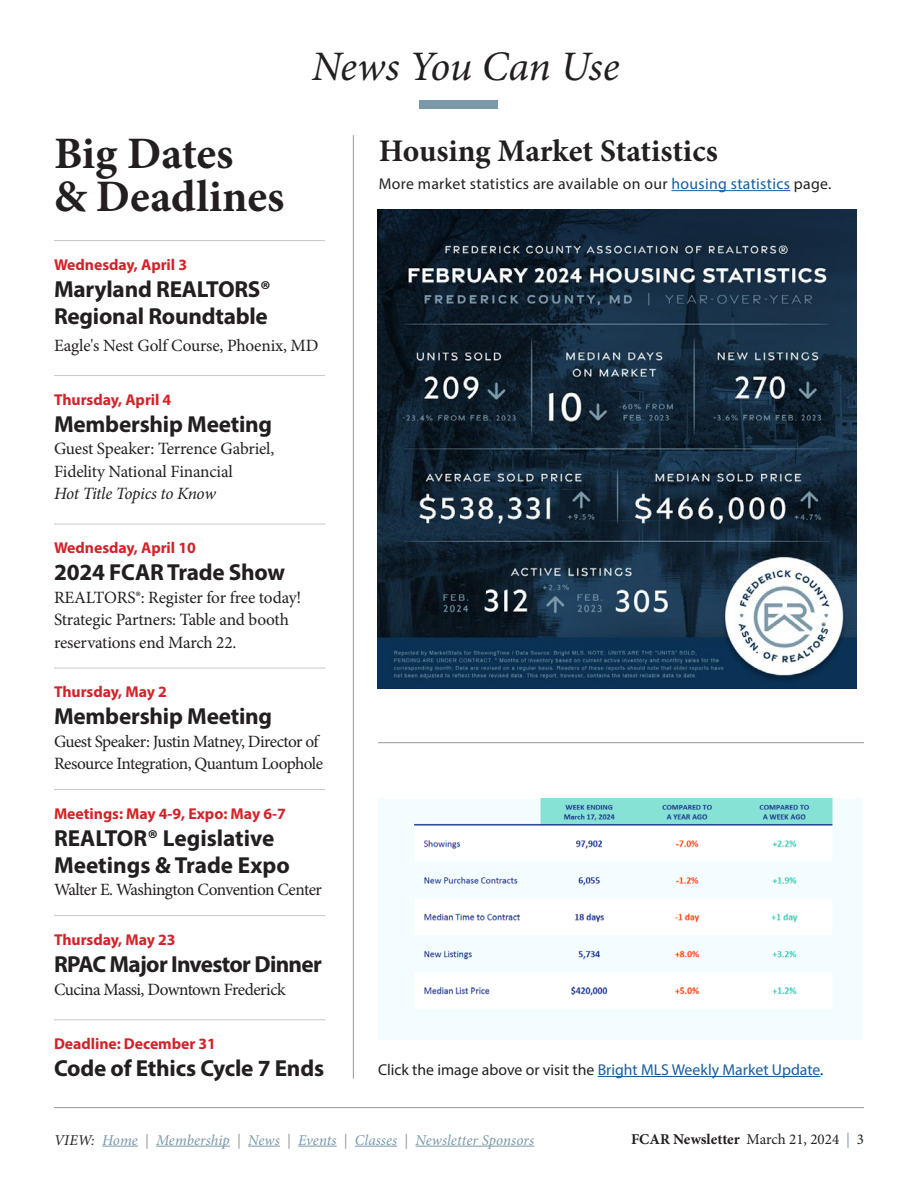
<style>
.page{position:relative;width:918px;height:1188px;background:#fff}
.page>*{position:absolute;margin:0;border:0;box-sizing:border-box;transform-origin:0 0}
.t1{font:700 45px/43.5px "Minion Pro";color:#231f20}
.t2{font:italic 42px "Minion Pro";letter-spacing:-.01em;color:#231f20}
.t3{font:700 31.5px "Minion Pro";letter-spacing:-.005em;color:#231f20}
.t4{font:700 23.25px/27px "Myriad Pro";letter-spacing:-.01em;color:#231f20}
.t5{font:700 23.25px "Myriad Pro";letter-spacing:-.03em;color:#231f20}
.t6{font:17.25px/22.5px "Minion Pro";letter-spacing:-.02em;color:#231f20}
.t7{font:italic 17.25px "Minion Pro";letter-spacing:-.02em;color:#231f20}
.t8{font:700 15.75px "Myriad Pro";letter-spacing:-.005em;color:#d1232a}
.t9{font:15.75px "Myriad Pro";letter-spacing:.015em;color:#231f20}
.t10{font:italic 15px "Minion Pro";letter-spacing:.005em;color:#7b98a9}
.t11{font:700 15px "Minion Pro";color:#231f20}
.s1{color:#175d9e}
.s2{color:#231f20}
.s3{color:#939598}
.s4{font-weight:400}
.s5{font-weight:400;color:#7b98a9}
</style>
<div class="page">
<hr style="left:54px;top:1107px;width:810px;height:1px;background:#939598">
<hr style="left:102px;top:1146px;width:36px;height:1px;background:#7b98a9">
<hr style="left:156px;top:1146px;width:74px;height:1px;background:#7b98a9">
<hr style="left:248px;top:1146px;width:32px;height:1px;background:#7b98a9">
<hr style="left:298px;top:1146px;width:39px;height:1px;background:#7b98a9">
<hr style="left:355px;top:1146px;width:42px;height:1px;background:#7b98a9">
<hr style="left:415px;top:1146px;width:119px;height:1px;background:#7b98a9">
<div style="left:420px;top:101px;width:78px;height:8px;background:#7b98a9"></div>
<hr style="left:54px;top:240px;width:271px;height:1px;background:#c7c8ca">
<hr style="left:54px;top:375px;width:271px;height:1px;background:#c7c8ca">
<hr style="left:54px;top:524px;width:271px;height:1px;background:#c7c8ca">
<hr style="left:54px;top:668px;width:271px;height:1px;background:#c7c8ca">
<hr style="left:54px;top:789px;width:271px;height:1px;background:#c7c8ca">
<hr style="left:54px;top:915px;width:271px;height:1px;background:#c7c8ca">
<hr style="left:54px;top:1020px;width:271px;height:1px;background:#c7c8ca">
<hr style="left:378px;top:742px;width:486px;height:1px;background:#939598">
<hr style="left:353px;top:135px;width:1px;height:944px;background:#939598">
<hr style="left:671px;top:190px;width:119px;height:1px;background:#175d9e">
<img style="left:378px;top:210px;width:479px;height:479px">
<img style="left:378px;top:798px;width:483px;height:242px">
<hr style="left:598px;top:1076px;width:222px;height:1px;background:#175d9e">
<h1 class="t1" style="left:54px;top:131px;width:232px">Big Dates<br>&amp; Deadlines</h1>
<h2 class="t2" style="left:312px;top:38px;width:309px">News You Can Use</h2>
<h3 class="t3" style="left:379px;top:128px;width:340px">Housing Market Statistics</h3>
<p class="t9" style="left:379px;top:174px;width:454px">More market statistics are available on our <span class="s1">housing statistics</span> page.</p>
<p class="t8" style="left:54px;top:254px;width:135px">Wednesday, April 3</p>
<h3 class="t4" style="left:54px;top:275px;width:218px">Maryland REALTORS®<br>Regional Roundtable</h3>
<p class="t6" style="left:54px;top:334px;width:266px">Eagle's Nest Golf Course, Phoenix, MD</p>
<p class="t8" style="left:54px;top:389px;width:119px">Thursday, April 4</p>
<h3 class="t4" style="left:54px;top:410px;width:220px">Membership Meeting</h3>
<p class="t6" style="left:54px;top:438px;width:222px">Guest Speaker: Terrence Gabriel,<br>Fidelity National Financial</p>
<p class="t7" style="left:54px;top:482px;width:163px">Hot Title Topics to Know</p>
<p class="t8" style="left:54px;top:538px;width:143px">Wednesday, April 10</p>
<h3 class="t4" style="left:54px;top:558px;width:233px">2024 FCAR Trade Show</h3>
<p class="t6" style="left:54px;top:586px;width:249px">REALTORS®: Register for free today!<br>Strategic Partners: Table and booth reservations end March 22.</p>
<p class="t8" style="left:54px;top:682px;width:114px">Thursday, May 2</p>
<h3 class="t4" style="left:54px;top:702px;width:220px">Membership Meeting</h3>
<p class="t6" style="left:54px;top:730px;width:271px">Guest Speaker: Justin Matney, Director of<br>Resource Integration, Quantum Loophole</p>
<p class="t8" style="left:54px;top:803px;width:233px">Meetings: May 4-9, Expo: May 6-7</p>
<h3 class="t4" style="left:54px;top:824px;width:237px">REALTOR® Legislative<br>Meetings &amp; Trade Expo</h3>
<p class="t6" style="left:54px;top:879px;width:269px">Walter E. Washington Convention Center</p>
<p class="t8" style="left:54px;top:929px;width:123px">Thursday, May 23</p>
<h3 class="t5" style="left:54px;top:949px;width:269px">RPAC Major Investor Dinner</h3>
<p class="t6" style="left:54px;top:978px;width:233px">Cucina Massi, Downtown Frederick</p>
<p class="t8" style="left:54px;top:1034px;width:164px">Deadline: December 31</p>
<h3 class="t4" style="left:54px;top:1054px;width:272px">Code of Ethics Cycle 7 Ends</h3>
<p class="t9" style="left:378px;top:1060px;width:447px">Click the image above or visit the <span class="s1">Bright MLS Weekly Market Update</span>.</p>
<p class="t10" style="left:54px;top:1130px;width:482px"><span class="s2">VIEW:</span> Home <span class="s3">|</span> Membership <span class="s3">|</span> News <span class="s3">|</span> Events <span class="s3">|</span> Classes <span class="s3">|</span> Newsletter Sponsors</p>
<p class="t11" style="left:631px;top:1128px;width:234px">FCAR Newsletter <span class="s4">March 21, 2024</span> <span class="s5">|</span> <span class="s4">3</span></p>
</div>
